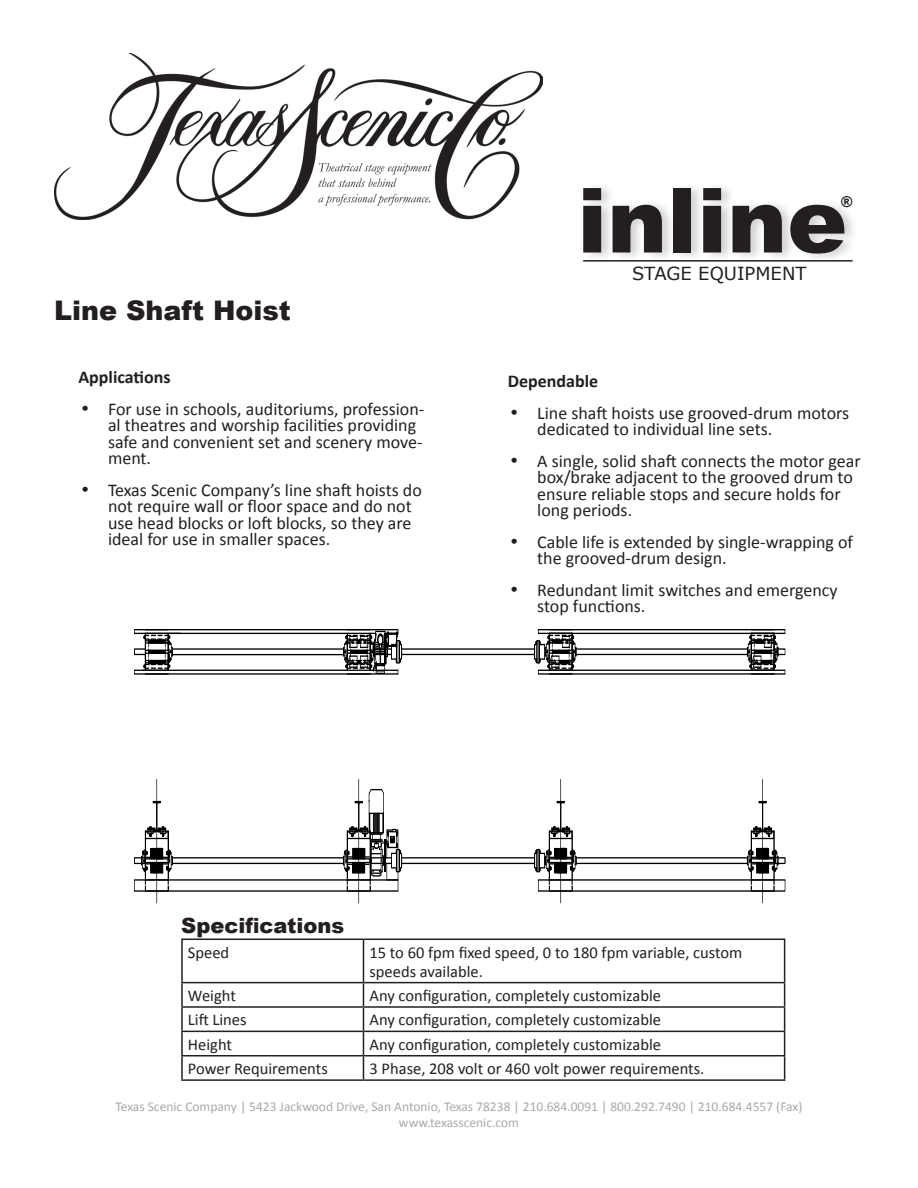
<style>
.page{position:relative;width:918px;height:1188px;background:#fff}
.page>*{position:absolute;margin:0;border:0;box-sizing:border-box;transform-origin:0 0}
.t1{font:900 90px "Arial";color:#231f20}
.t2{font:900 27px "Arial";color:#231f20}
.t3{font:900 21px "Arial";color:#231f20}
.List_Paragraph{font:18px/16.5px "Calibri";color:#231f20}
.t4{font:700 18px "Calibri";color:#231f20}
.t5{font:18px "Verdana";color:#231f20}
.t6{font:16.5px/19px "Calibri";color:#231f20}
.t7{font:900 15px "Arial";color:#231f20}
.t8{font:13.5px "Calibri";color:#a9a9a9}
</style>
<div class="page">
<div style="left:582px;top:182px;width:277px;height:82px;background:#231f20;opacity:.2"></div>
<hr style="left:583px;top:260px;width:270px;height:2px;background:#231f20">
<img style="left:54px;top:54px;width:488px;height:166px">
<svg style="left:134px;top:629px;width:652px;height:452px"></svg>
<p class="t2" style="left:54px;top:290px;width:238px">Line Shaft Hoist</p>
<p class="t4" style="left:78px;top:366px;width:94px">Applications</p>
<p class="List_Paragraph" style="left:108px;top:400px;width:318px;text-indent:-27px">• For use in schools, auditoriums, profession&shy;al theatres and worship facilities providing safe and convenient set and scenery move&shy;ment.</p>
<p class="List_Paragraph" style="left:108px;top:481px;width:315px;text-indent:-27px">• Texas Scenic Company’s line shaft hoists do not require wall or floor space and do not use head blocks or loft blocks, so they are ideal for use in smaller spaces.</p>
<p class="t1" style="left:577px;top:155px;width:272px">inline</p>
<p class="t5" style="left:632px;top:262px;width:176px">STAGE EQUIPMENT</p>
<p class="t7" style="left:841px;top:191px;width:13px">®</p>
<p class="t4" style="left:508px;top:370px;width:92px">Dependable</p>
<p class="List_Paragraph" style="left:537px;top:404px;width:314px;text-indent:-27px">• Line shaft hoists use grooved-drum motors dedicated to individual line sets.</p>
<p class="List_Paragraph" style="left:537px;top:452px;width:325px;text-indent:-27px">• A single, solid shaft connects the motor gear box/brake adjacent to the grooved drum to ensure reliable stops and secure holds for long periods.</p>
<p class="List_Paragraph" style="left:537px;top:533px;width:317px;text-indent:-27px">• Cable life is extended by single-wrapping of the grooved-drum design.</p>
<p class="List_Paragraph" style="left:537px;top:581px;width:302px;text-indent:-27px">• Redundant limit switches and emergency stop functions.</p>
<p class="t3" style="left:181px;top:910px;width:165px">Specifications</p>
<p class="t6" style="left:188px;top:942px;width:43px">Speed</p>
<p class="t6" style="left:369px;top:942px;width:374px">15 to 60 fpm fixed speed, 0 to 180 fpm variable, custom speeds available.</p>
<p class="t6" style="left:188px;top:985px;width:49px">Weight</p>
<p class="t6" style="left:369px;top:985px;width:293px">Any configuration, completely customizable</p>
<p class="t6" style="left:188px;top:1010px;width:60px">Lift Lines</p>
<p class="t6" style="left:369px;top:1010px;width:293px">Any configuration, completely customizable</p>
<p class="t6" style="left:188px;top:1034px;width:46px">Height</p>
<p class="t6" style="left:369px;top:1034px;width:293px">Any configuration, completely customizable</p>
<p class="t6" style="left:188px;top:1058px;width:141px">Power Requirements</p>
<p class="t6" style="left:369px;top:1058px;width:336px">3 Phase, 208 volt or 460 volt power requirements.</p>
<p class="t8" style="left:115px;top:1098px;width:688px">Texas Scenic Company | 5423 Jackwood Drive, San Antonio, Texas 78238 | 210.684.0091 | 800.292.7490 | 210.684.4557 (Fax)</p>
<p class="t8" style="left:399px;top:1114px;width:122px">www.texasscenic.com</p>
</div>
